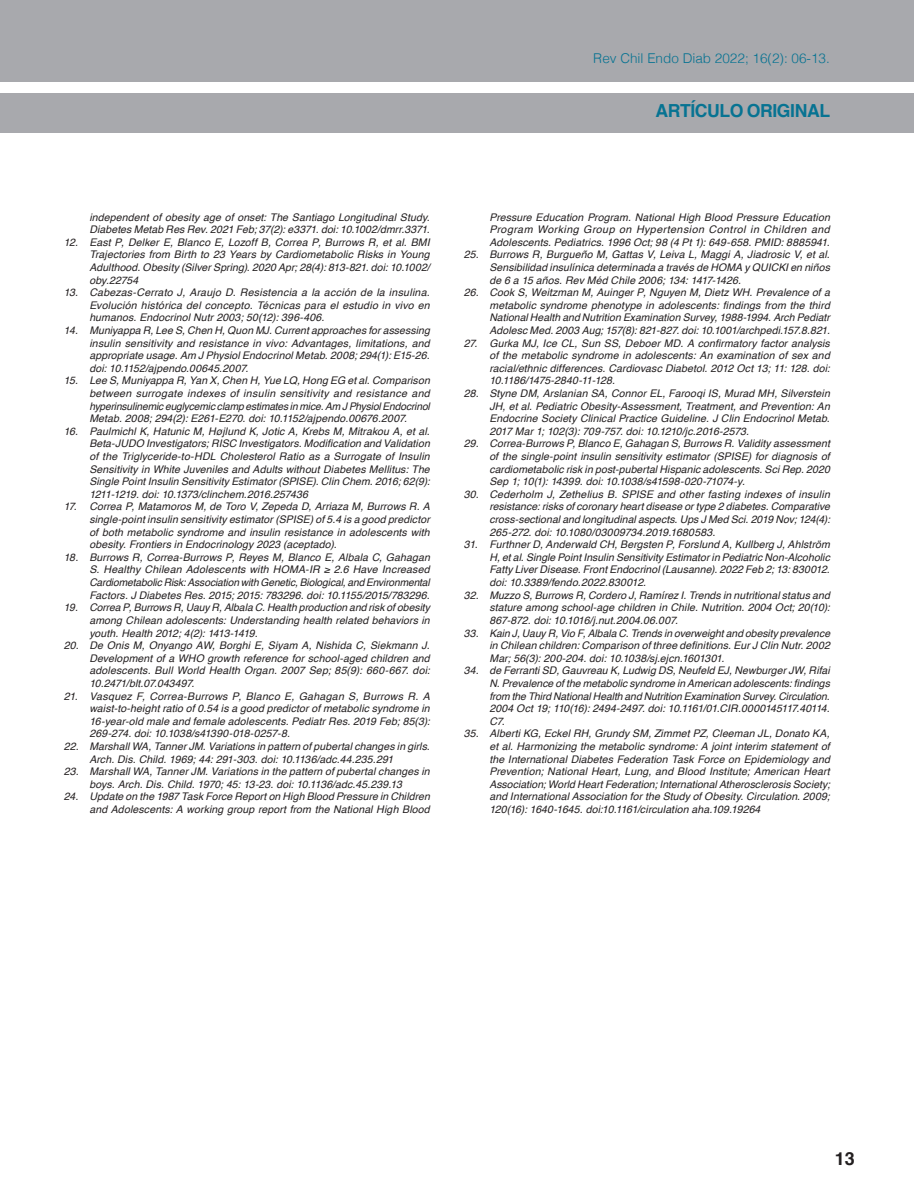
<style>
.page{position:relative;width:915px;height:1191px;background:#fff}
.page>*{position:absolute;margin:0;border:0;box-sizing:border-box;transform-origin:0 0}
.t1{font:700 18px "Helvetica";letter-spacing:-.02em;color:#077392}
.t2{font:700 18px "Helvetica";color:#231f20}
.t3{font:300 13.5px "Helvetica";color:#077392}
.Bibliografia{font:italic 10.5px/12.6px "Helvetica";letter-spacing:.01em;color:#231f20;text-align:justify}
</style>
<div class="page">
<div style="left:0;top:0;width:913px;height:81px;background:#a8a9ad"></div>
<div style="left:0;top:93px;width:913px;height:40px;background:#a8a9ad"></div>
<p class="t3" style="left:593px;top:46px;width:238px">Rev Chil Endo Diab 2022; 16(2): 06-13.</p>
<h1 class="t1" style="left:655px;top:96px;width:176px">ARTÍCULO ORIGINAL</h1>
<p class="Bibliografia" style="left:89px;top:211px;width:342px">independent of obesity age of onset: The Santiago Longitudinal Study.<br>Diabetes Metab Res Rev. 2021 Feb; 37(2): e3371. doi: 10.1002/dmrr.3371.</p>
<p class="Bibliografia" style="left:89px;top:236px;width:342px;text-indent:-26px">12. East P, Delker E, Blanco E, Lozoff B, Correa P, Burrows R, et al. BMI Trajectories from Birth to 23 Years by Cardiometabolic Risks in Young Adulthood. Obesity (Silver Spring). 2020 Apr; 28(4): 813-821. doi: 10.1002/ oby.22754</p>
<p class="Bibliografia" style="left:89px;top:286px;width:342px;text-indent:-26px">13. Cabezas-Cerrato J, Araujo D. Resistencia a la acción de la insulina.<br>Evolución histórica del concepto. Técnicas para el estudio in vivo en humanos. Endocrinol Nutr 2003; 50(12): 396-406.</p>
<p class="Bibliografia" style="left:89px;top:324px;width:342px;text-indent:-26px">14. Muniyappa R, Lee S, Chen H, Quon MJ. Current approaches for assessing insulin sensitivity and resistance in vivo: Advantages, limitations, and appropriate usage. Am J Physiol Endocrinol Metab. 2008; 294(1): E15-26. doi: 10.1152/ajpendo.00645.2007.</p>
<p class="Bibliografia" style="left:89px;top:375px;width:342px;text-indent:-26px">15. Lee S, Muniyappa R, Yan X, Chen H, Yue LQ, Hong EG et al. Comparison between surrogate indexes of insulin sensitivity and resistance and hyperinsulinemic euglycemic clamp estimates in mice. Am J Physiol Endocrinol Metab. 2008; 294(2): E261-E270. doi: 10.1152/ajpendo.00676.2007.</p>
<p class="Bibliografia" style="left:89px;top:425px;width:342px;text-indent:-26px">16. Paulmichl K, Hatunic M, Højlund K, Jotic A, Krebs M, Mitrakou A, et al.<br>Beta-JUDO Investigators; RISC Investigators. Modification and Validation of the Triglyceride-to-HDL Cholesterol Ratio as a Surrogate of Insulin Sensitivity in White Juveniles and Adults without Diabetes Mellitus: The Single Point Insulin Sensitivity Estimator (SPISE). Clin Chem. 2016; 62(9):<br>1211-1219. doi: 10.1373/clinchem.2016.257436</p>
<p class="Bibliografia" style="left:89px;top:501px;width:342px;text-indent:-26px">17. Correa P, Matamoros M, de Toro V, Zepeda D, Arriaza M, Burrows R. A single-point insulin sensitivity estimator (SPISE) of 5.4 is a good predictor of both metabolic syndrome and insulin resistance in adolescents with obesity. Frontiers in Endocrinology 2023 (aceptado).</p>
<p class="Bibliografia" style="left:89px;top:551px;width:342px;text-indent:-26px">18. Burrows R, Correa-Burrows P, Reyes M, Blanco E, Albala C, Gahagan S. Healthy Chilean Adolescents with HOMA-IR ≥ 2.6 Have Increased Cardiometabolic Risk: Association with Genetic, Biological, and Environmental Factors. J Diabetes Res. 2015; 2015: 783296. doi: 10.1155/2015/783296.</p>
<p class="Bibliografia" style="left:89px;top:601px;width:342px;text-indent:-26px">19. Correa P, Burrows R, Uauy R, Albala C. Health production and risk of obesity among Chilean adolescents: Understanding health related behaviors in youth. Health 2012; 4(2): 1413-1419.</p>
<p class="Bibliografia" style="left:89px;top:639px;width:342px;text-indent:-26px">20. De Onis M, Onyango AW, Borghi E, Siyam A, Nishida C, Siekmann J.<br>Development of a WHO growth reference for school-aged children and adolescents. Bull World Health Organ. 2007 Sep; 85(9): 660-667. doi:<br>10.2471/blt.07.043497.</p>
<p class="Bibliografia" style="left:89px;top:690px;width:342px;text-indent:-26px">21. Vasquez F, Correa-Burrows P, Blanco E, Gahagan S, Burrows R. A waist-to-height ratio of 0.54 is a good predictor of metabolic syndrome in 16-year-old male and female adolescents. Pediatr Res. 2019 Feb; 85(3):<br>269-274. doi: 10.1038/s41390-018-0257-8.</p>
<p class="Bibliografia" style="left:89px;top:740px;width:342px;text-indent:-26px">22. Marshall WA, Tanner JM. Variations in pattern of pubertal changes in girls.<br>Arch. Dis. Child. 1969; 44: 291-303. doi: 10.1136/adc.44.235.291</p>
<p class="Bibliografia" style="left:64px;top:765px;width:367px;text-align:center">23. Marshall WA, Tanner JM. Variations in the pattern of pubertal changes in boys. Arch. Dis. Child. 1970; 45: 13-23. doi: 10.1136/adc.45.239.13</p>
<p class="Bibliografia" style="left:64px;top:790px;width:367px;text-align:right">24. Update on the 1987 Task Force Report on High Blood Pressure in Children and Adolescents: A working group report from the National High Blood</p>
<p class="Bibliografia" style="left:489px;top:211px;width:342px">Pressure Education Program. National High Blood Pressure Education Program Working Group on Hypertension Control in Children and Adolescents. Pediatrics. 1996 Oct; 98 (4 Pt 1): 649-658. PMID: 8885941.</p>
<p class="Bibliografia" style="left:489px;top:249px;width:342px;text-indent:-26px">25. Burrows R, Burgueño M, Gattas V, Leiva L, Maggi A, Jiadrosic V, et al.<br>Sensibilidad insulínica determinada a través de HOMA y QUICKI en niños de 6 a 15 años. Rev Méd Chile 2006; 134: 1417-1426.</p>
<p class="Bibliografia" style="left:489px;top:286px;width:342px;text-indent:-26px">26. Cook S, Weitzman M, Auinger P, Nguyen M, Dietz WH. Prevalence of a metabolic syndrome phenotype in adolescents: findings from the third National Health and Nutrition Examination Survey, 1988-1994. Arch Pediatr Adolesc Med. 2003 Aug; 157(8): 821-827. doi: 10.1001/archpedi.157.8.821.</p>
<p class="Bibliografia" style="left:489px;top:337px;width:342px;text-indent:-26px">27. Gurka MJ, Ice CL, Sun SS, Deboer MD. A confirmatory factor analysis of the metabolic syndrome in adolescents: An examination of sex and racial/ethnic differences. Cardiovasc Diabetol. 2012 Oct 13; 11: 128. doi:<br>10.1186/1475-2840-11-128.</p>
<p class="Bibliografia" style="left:489px;top:387px;width:342px;text-indent:-26px">28. Styne DM, Arslanian SA, Connor EL, Farooqi IS, Murad MH, Silverstein JH, et al. Pediatric Obesity-Assessment, Treatment, and Prevention: An Endocrine Society Clinical Practice Guideline. J Clin Endocrinol Metab.<br>2017 Mar 1; 102(3): 709-757. doi: 10.1210/jc.2016-2573.</p>
<p class="Bibliografia" style="left:489px;top:438px;width:342px;text-indent:-26px">29. Correa-Burrows P, Blanco E, Gahagan S, Burrows R. Validity assessment of the single-point insulin sensitivity estimator (SPISE) for diagnosis of cardiometabolic risk in post-pubertal Hispanic adolescents. Sci Rep. 2020<br>Sep 1; 10(1): 14399. doi: 10.1038/s41598-020-71074-y.</p>
<p class="Bibliografia" style="left:489px;top:488px;width:342px;text-indent:-26px">30. Cederholm J, Zethelius B. SPISE and other fasting indexes of insulin resistance: risks of coronary heart disease or type 2 diabetes. Comparative cross-sectional and longitudinal aspects. Ups J Med Sci. 2019 Nov; 124(4):<br>265-272. doi: 10.1080/03009734.2019.1680583.</p>
<p class="Bibliografia" style="left:489px;top:538px;width:342px;text-indent:-26px">31. Furthner D, Anderwald CH, Bergsten P, Forslund A, Kullberg J, Ahlström H, et al. Single Point Insulin Sensitivity Estimator in Pediatric Non-Alcoholic Fatty Liver Disease. Front Endocrinol (Lausanne). 2022 Feb 2; 13: 830012. doi: 10.3389/fendo.2022.830012.</p>
<p class="Bibliografia" style="left:489px;top:589px;width:342px;text-indent:-26px">32. Muzzo S, Burrows R, Cordero J, Ramírez I. Trends in nutritional status and stature among school-age children in Chile. Nutrition. 2004 Oct; 20(10):<br>867-872. doi: 10.1016/j.nut.2004.06.007.</p>
<p class="Bibliografia" style="left:489px;top:627px;width:342px;text-indent:-26px">33. Kain J, Uauy R, Vio F, Albala C. Trends in overweight and obesity prevalence in Chilean children: Comparison of three definitions. Eur J Clin Nutr. 2002<br>Mar; 56(3): 200-204. doi: 10.1038/sj.ejcn.1601301.</p>
<p class="Bibliografia" style="left:489px;top:664px;width:342px;text-indent:-26px">34. de Ferranti SD, Gauvreau K, Ludwig DS, Neufeld EJ, Newburger JW, Rifai N. Prevalence of the metabolic syndrome in American adolescents: findings from the Third National Health and Nutrition Examination Survey. Circulation.<br>2004 Oct 19; 110(16): 2494-2497. doi: 10.1161/01.CIR.0000145117.40114.<br>C7.</p>
<p class="Bibliografia" style="left:489px;top:727px;width:342px;text-indent:-26px">35. Alberti KG, Eckel RH, Grundy SM, Zimmet PZ, Cleeman JL, Donato KA, et al. Harmonizing the metabolic syndrome: A joint interim statement of the International Diabetes Federation Task Force on Epidemiology and Prevention; National Heart, Lung, and Blood Institute; American Heart Association; World Heart Federation; International Atherosclerosis Society; and International Association for the Study of Obesity. Circulation. 2009; 120(16): 1640-1645. doi:10.1161/circulation aha.109.19264</p>
<h1 class="t2" style="left:834px;top:1144px;width:22px">13</h1>
</div>
